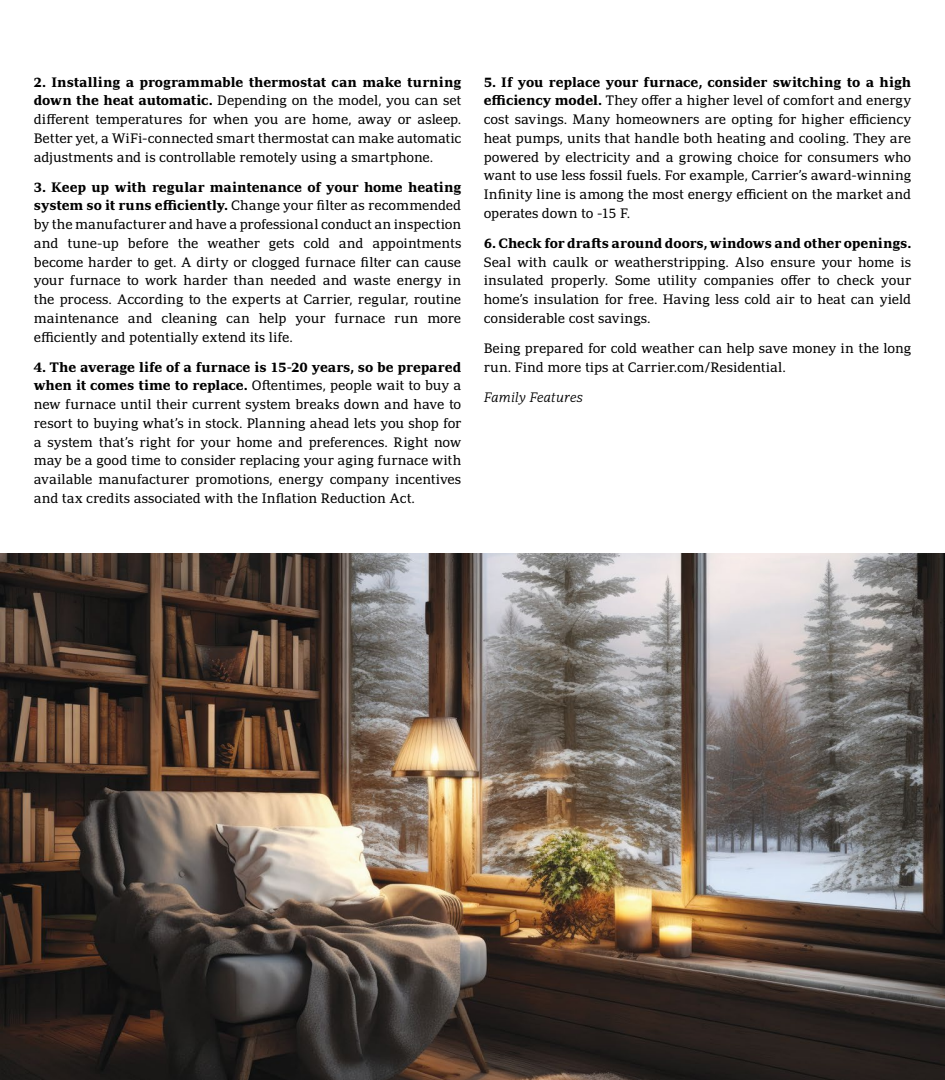
<style>
.page{position:relative;width:945px;height:1080px;background:#fff}
.page>*{position:absolute;margin:0;border:0;box-sizing:border-box;transform-origin:0 0}
.t1{font:13.25px/18.8px "PF Adamant Pro";color:#000;text-align:justify}
.t2{font:800 13.25px "PF Adamant Pro";color:#000}
.t3{font:italic 300 13.25px "PF Adamant Pro";letter-spacing:-.015em;color:#000}
.s1{font-weight:800}
</style>
<div class="page">
<img style="left:0;top:553px;width:945px;height:527px">
<p class="t1" style="left:34px;top:73px;width:429px"><span class="s1">2. Installing a programmable thermostat can make turning down the heat automatic.</span> Depending on the model, you can set different temperatures for when you are home, away or asleep.<br>Better yet, a WiFi-connected smart thermostat can make automatic adjustments and is controllable remotely using a smartphone.</p>
<p class="t1" style="left:34px;top:178px;width:429px"><span class="s1">3. Keep up with regular maintenance of your home heating system so it runs efficiently.</span> Change your filter as recommended by the manufacturer and have a professional conduct an inspection and tune-up before the weather gets cold and appointments become harder to get. A dirty or clogged furnace filter can cause your furnace to work harder than needed and waste energy in the process. According to the experts at Carrier, regular, routine maintenance and cleaning can help your furnace run more efficiently and potentially extend its life.</p>
<p class="t1" style="left:34px;top:357px;width:429px"><span class="s1">4. The average life of a furnace is 15-20 years, so be prepared when it comes time to replace.</span> Oftentimes, people wait to buy a new furnace until their current system breaks down and have to resort to buying what’s in stock. Planning ahead lets you shop for a system that’s right for your home and preferences. Right now may be a good time to consider replacing your aging furnace with available manufacturer promotions, energy company incentives and tax credits associated with the Inflation Reduction Act.</p>
<p class="t1" style="left:484px;top:72px;width:429px"><span class="s1">5. If you replace your furnace, consider switching to a high efficiency model.</span> They offer a higher level of comfort and energy cost savings. Many homeowners are opting for higher efficiency heat pumps, units that handle both heating and cooling. They are powered by electricity and a growing choice for consumers who want to use less fossil fuels. For example, Carrier’s award-winning Infinity line is among the most energy efficient on the market and operates down to -15 F.</p>
<p class="t2" style="left:484px;top:235px;width:429px">6. Check for drafts around doors, windows and other openings.</p>
<p class="t1" style="left:484px;top:252px;width:429px">Seal with caulk or weatherstripping. Also ensure your home is insulated properly. Some utility companies offer to check your home’s insulation for free. Having less cold air to heat can yield considerable cost savings.</p>
<p class="t1" style="left:484px;top:339px;width:429px">Being prepared for cold weather can help save money in the long run. Find more tips at Carrier.com/Residential.</p>
<p class="t3" style="left:484px;top:389px;width:101px">Family Features</p>
</div>
